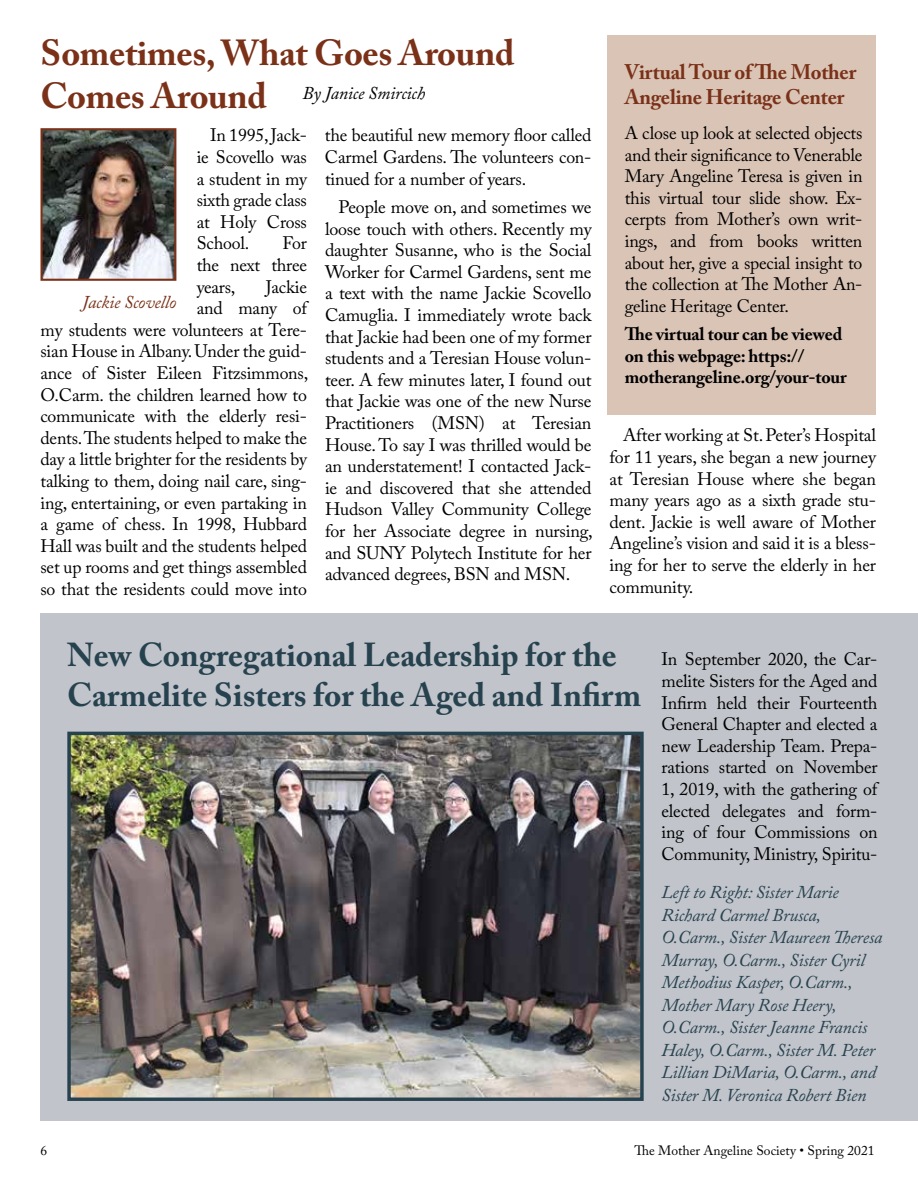
<style>
.page{position:relative;width:918px;height:1188px;background:#fff}
.page>*{position:absolute;margin:0;border:0;box-sizing:border-box;transform-origin:0 0}
.t1{font:700 36px/43.2px "Adobe Caslon Pro";letter-spacing:-.01em;color:#7a3118}
.t2{font:700 33px/39.6px "Adobe Caslon Pro";color:#27424f}
.t3{font:700 21px/25.2px "Adobe Caslon Pro";letter-spacing:-.01em;color:#7a3118}
.t4{font:18px/21.6px "Adobe Caslon Pro";letter-spacing:-.01em;color:#000;text-align:justify}
.t5{font:italic 18px/22.5px "Adobe Caslon Pro";letter-spacing:-.01em;color:#27424f}
.t6{font:700 18px/21.6px "Adobe Caslon Pro";letter-spacing:-.01em;color:#000}
.t7{font:italic 18px "Adobe Caslon Pro";letter-spacing:-.01em;color:#000}
.t8{font:italic 18px "Adobe Caslon Pro";letter-spacing:-.01em;color:#7a3118}
.t9{font:13.5px "Adobe Caslon Pro";color:#000}
</style>
<div class="page">
<div style="left:40px;top:613px;width:878px;height:508px;background:#c1c4ca"></div>
<img style="left:43px;top:131px;width:130px;height:147px">
<div style="left:40px;top:128px;width:136px;height:153px;border:2px solid #7a3118"></div>
<img style="left:71px;top:736px;width:569px;height:361px">
<div style="left:67px;top:732px;width:577px;height:369px;border:3px solid #27424f"></div>
<div style="left:608px;top:35px;width:268px;height:380px;background:#dac4b6"></div>
<h1 class="t1" style="left:40px;top:31px;width:476px">Sometimes, What Goes Around<br>Comes Around</h1>
<p class="t7" style="left:303px;top:83px;width:124px">By Janice Smircich</p>
<p class="t4" style="left:197px;top:124px;width:112px;text-indent:14px">In 1995, Jack&shy;ie Scovello was a student in my sixth grade class at Holy Cross School.</p>
<p class="t4" style="left:197px;top:232px;width:112px;text-indent:86px">For the next three years,</p>
<p class="t4" style="left:40px;top:276px;width:270px;text-align:right">Jackie<br>and many of<br>my students were volunteers at Tere&shy;sian House in Albany. Under the guid&shy;ance of Sister Eileen Fitzsimmons, O.Carm. the children learned how to communicate with the elderly resi&shy;dents. The students helped to make the day a little brighter for the residents by talking to them, doing nail care, sing&shy;ing, entertaining, or even partaking in a game of chess. In 1998, Hubbard Hall was built and the students helped set up rooms and get things assembled so that the residents could move into</p>
<p class="t8" style="left:82px;top:291px;width:96px">Jackie Scovello</p>
<p class="t4" style="left:325px;top:124px;width:268px">the beautiful new memory floor called Carmel Gardens. The volunteers con&shy;tinued for a number of years.</p>
<p class="t4" style="left:325px;top:196px;width:269px;text-indent:14px">People move on, and sometimes we loose touch with others. Recently my daughter Susanne, who is the Social Worker for Carmel Gardens, sent me a text with the name Jackie Scovello Camuglia. I immediately wrote back that Jackie had been one of my former students and a Teresian House volun&shy;teer. A few minutes later, I found out that Jackie was one of the new Nurse Practitioners (MSN) at Teresian House. To say I was thrilled would be an understatement! I contacted Jack&shy;ie and discovered that she attended Hudson Valley Community College for her Associate degree in nursing, and SUNY Polytech Institute for her advanced degrees, BSN and MSN.</p>
<p class="t3" style="left:625px;top:59px;width:233px">Virtual Tour of The Mother<br>Angeline Heritage Center</p>
<p class="t4" style="left:625px;top:122px;width:239px">A close up look at selected objects and their significance to Venerable Mary Angeline Teresa is given in this virtual tour slide show. Ex&shy;cerpts from Mother’s own writ&shy;ings, and from books written about her, give a special insight to the collection at The Mother An&shy;geline Heritage Center.</p>
<p class="t6" style="left:625px;top:323px;width:223px">The virtual tour can be viewed on this webpage: https:// motherangeline.org/your-tour</p>
<p class="t4" style="left:610px;top:424px;width:268px;text-indent:14px">After working at St. Peter’s Hospital for 11 years, she began a new journey at Teresian House where she began many years ago as a sixth grade stu&shy;dent. Jackie is well aware of Mother Angeline’s vision and said it is a bless&shy;ing for her to serve the elderly in her community.</p>
<h2 class="t2" style="left:67px;top:635px;width:575px">New Congregational Leadership for the<br>Carmelite Sisters for the Aged and Infirm</h2>
<p class="t4" style="left:662px;top:648px;width:220px">In September 2020, the Car&shy;melite Sisters for the Aged and Infirm held their Fourteenth General Chapter and elected a new Leadership Team. Prepa&shy;rations started on November 1, 2019, with the gathering of elected delegates and form&shy;ing of four Commissions on Community, Ministry, Spiritu-</p>
<p class="t5" style="left:662px;top:881px;width:222px">Left to Right: Sister Marie<br>Richard Carmel Brusca,<br>O.Carm., Sister Maureen Theresa<br>Murray, O.Carm., Sister Cyril<br>Methodius Kasper, O.Carm.,<br>Mother Mary Rose Heery,<br>O.Carm., Sister Jeanne Francis<br>Haley, O.Carm., Sister M. Peter<br>Lillian DiMaria, O.Carm., and<br>Sister M. Veronica Robert Bien</p>
<p class="t9" style="left:40px;top:1143px;width:8px">6</p>
<p class="t9" style="left:634px;top:1143px;width:242px">The Mother Angeline Society • Spring 2021</p>
</div>
